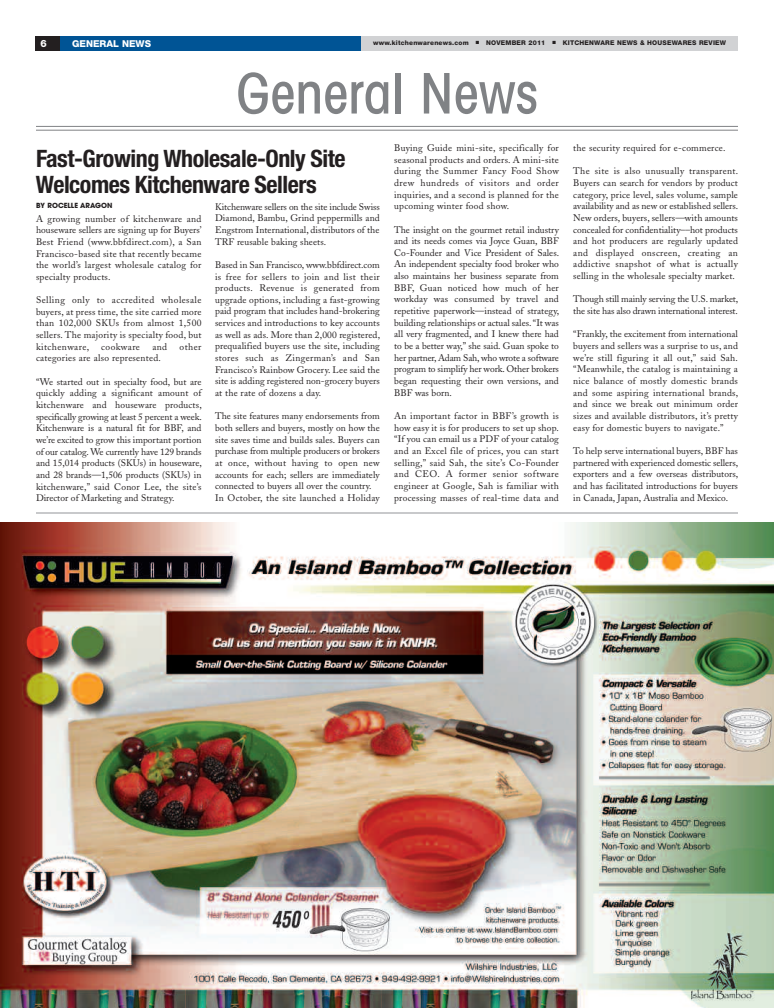
<style>
.page{position:relative;width:774px;height:1008px;background:#fff}
.page>*{position:absolute;margin:0;border:0;box-sizing:border-box;transform-origin:0 0}
.t1{font:500 condensed 56px "Avant Garde";color:#808285}
.t2{font:700 condensed 24px/26px "Helvetica Neue";letter-spacing:-.02em;color:#231f20}
.t3{font:800 10px "Helvetica Neue LT Std";color:#fff}
.t4{font:9.5px/11.7px "Adobe Caslon";letter-spacing:.01em;color:#231f20;text-align:justify}
.t5{font:9.5px/11.7px "Adobe Caslon";letter-spacing:-.01em;color:#231f20}
.t6{font:800 9.5px "Helvetica Neue LT Std";color:#fff}
.t7{font:9.5px "Adobe Caslon";letter-spacing:.045em;color:#231f20}
.t8{font:700 7px "Avant Garde";color:#231f20}
.t9{font:800 6.5px "Helvetica Neue LT Std";letter-spacing:.03em;color:#231f20}
</style>
<div class="page">
<div style="left:59px;top:36px;width:323px;height:15px;background:#005495"></div>
<div style="left:36px;top:36px;width:24px;height:15px;background:#231f20"></div>
<div style="left:361px;top:36px;width:377px;height:15px;background:#d1d2d4"></div>
<hr style="left:36px;top:126px;width:702px;height:1px;background:#808285">
<hr style="left:36px;top:130px;width:702px;height:1px;background:#808285">
<img style="left:0;top:522px;width:774px;height:486px">
<hr style="left:36px;top:513px;width:702px;height:1px;background:#939598">
<p class="t3" style="left:41px;top:40px;width:8px">6</p>
<p class="t6" style="left:72px;top:40px;width:80px">GENERAL NEWS</p>
<p class="t9" style="left:373px;top:40px;width:355px">www.kitchenwarenews.com ■ NOVEMBER 2011 ■ KITCHENWARE NEWS &amp; HOUSEWARES REVIEW</p>
<p class="t1" style="left:236px;top:73px;width:303px">General News</p>
<p class="t2" style="left:36px;top:145px;width:311px">Fast-Growing Wholesale-Only Site<br>Welcomes Kitchenware Sellers</p>
<p class="t4" style="left:394px;top:143px;width:166px">Buying Guide mini-site, specifically for seasonal products and orders. A mini-site during the Summer Fancy Food Show drew hundreds of visitors and order inquiries, and a second is planned for the upcoming winter food show.</p>
<p class="t4" style="left:394px;top:225px;width:166px">The insight on the gourmet retail industry and its needs comes via Joyce Guan, BBF Co-Founder and Vice President of Sales.<br>An independent specialty food broker who also maintains her business separate from BBF, Guan noticed how much of her workday was consumed by travel and repetitive paperwork—instead of strategy, building relationships or actual sales.“It was all very fragmented, and I knew there had to be a better way,” she said. Guan spoke to her partner, Adam Sah, who wrote a software program to simplify her work. Other brokers began requesting their own versions, and BBF was born.</p>
<p class="t4" style="left:394px;top:411px;width:166px">An important factor in BBF’s growth is how easy it is for producers to set up shop. “If you can email us a PDF of your catalog and an Excel file of prices, you can start selling,” said Sah, the site’s Co-Founder and CEO. A former senior software engineer at Google, Sah is familiar with processing masses of real-time data and</p>
<p class="t8" style="left:36px;top:203px;width:78px">BY ROCELLE ARAGON</p>
<p class="t4" style="left:36px;top:214px;width:167px">A growing number of kitchenware and houseware sellers are signing up for Buyers’ Best Friend (www.bbfdirect.com), a San Francisco-based site that recently became the world’s largest wholesale catalog for specialty products.</p>
<p class="t4" style="left:36px;top:295px;width:167px">Selling only to accredited wholesale buyers, at press time, the site carried more than 102,000 SKUs from almost 1,500 sellers. The majority is specialty food, but kitchenware,</p>
<p class="t4" style="left:215px;top:202px;width:166px">Kitchenware sellers on the site include Swiss Diamond, Bambu, Grind peppermills and Engstrom International, distributors of the TRF reusable baking sheets.</p>
<p class="t4" style="left:215px;top:260px;width:166px">Based in San Francisco, www.bbfdirect.com is free for sellers to join and list their products. Revenue is generated from upgrade options, including a fast-growing paid program that includes hand-brokering services and introductions to key accounts as well as ads. More than 2,000 registered, prequalified buyers use the site, including stores such as Zingerman’s and San Francisco’s Rainbow Grocery. Lee said the site is adding registered non-grocery buyers at the rate of dozens a day.</p>
<p class="t4" style="left:215px;top:412px;width:166px;text-align:left">The site features many endorsements from both sellers and buyers, mostly on how the site saves time and builds sales. Buyers can purchase from multiple producers or brokers at once, without having to open new accounts for each; sellers are immediately connected to buyers all over the country.<br>In October, the site launched a Holiday</p>
<p class="t7" style="left:101px;top:343px;width:40px">cookware</p>
<p class="t4" style="left:152px;top:342px;width:16px">and</p>
<p class="t4" style="left:180px;top:342px;width:23px">other</p>
<p class="t4" style="left:36px;top:354px;width:126px">categories are also represented.</p>
<p class="t4" style="left:36px;top:377px;width:167px">“We started out in specialty food, but are quickly adding a significant amount of kitchenware and houseware products, specifically growing at least 5 percent a week.<br>Kitchenware is a natural fit for BBF, and we’re excited to grow this important portion of our catalog. We currently have 129 brands and 15,014 products (SKUs) in houseware, and 28 brands—1,506 products (SKUs) in kitchenware,” said Conor Lee, the site’s Director of Marketing and Strategy.</p>
<p class="t4" style="left:573px;top:143px;width:154px">the security required for e-commerce.</p>
<p class="t4" style="left:573px;top:166px;width:166px">The site is also unusually transparent.<br>Buyers can search for vendors by product category, price level, sales volume, sample availability and as new or established sellers.<br>New orders, buyers, sellers—with amounts concealed for confidentiality––hot products and hot producers are regularly updated and displayed onscreen, creating an addictive snapshot of what is actually selling in the wholesale specialty market.</p>
<p class="t5" style="left:573px;top:295px;width:166px">Though still mainly serving the U.S. market, the site has also drawn international interest.</p>
<p class="t4" style="left:573px;top:330px;width:166px">“Frankly, the excitement from international buyers and sellers was a surprise to us, and we’re still figuring it all out,” said Sah. “Meanwhile, the catalog is maintaining a nice balance of mostly domestic brands and some aspiring international brands, and since we break out minimum order sizes and available distributors, it’s pretty easy for domestic buyers to navigate.”</p>
<p class="t4" style="left:573px;top:446px;width:166px">To help serve international buyers, BBF has partnered with experienced domestic sellers, exporters and a few overseas distributors, and has facilitated introductions for buyers in Canada, Japan, Australia and Mexico.</p>
</div>
